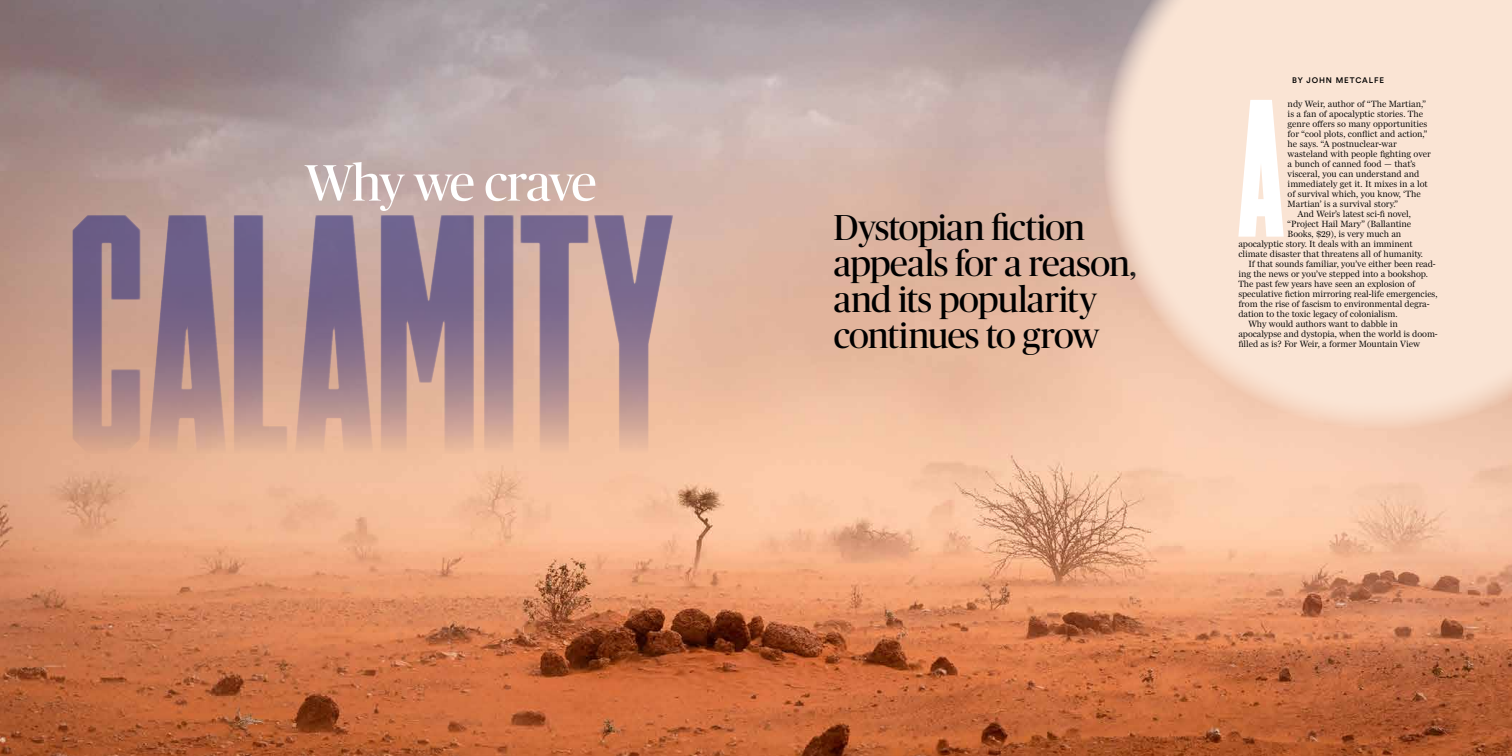
<style>
.page{position:relative;width:1512px;height:756px;background:#fff}
.page>*{position:absolute;margin:0;border:0;box-sizing:border-box;transform-origin:0 0}
.t1{font:186.7px "TIMMONSNY";color:#fff}
.t2{font:51px "Publico Banner";letter-spacing:-.03em;color:#fff}
.t3{font:36px/36px "Publico Banner";letter-spacing:-.015em;color:#000}
.t4{font:9.3px "Miller Daily One";letter-spacing:-.01em;color:#000}
.t5{font:500 8px "Circular Std";letter-spacing:.11em;color:#000}
</style>
<div class="page">
<img style="left:0;top:0;width:1512px;height:756px">
<svg style="left:73px;top:215px;width:600px;height:239px;background:#ae8e93"></svg>
<svg style="left:1104px;top:0;width:408px;height:430px;background:#f6decd"></svg>
<h2 class="t2" style="left:305px;top:148px;width:292px">Why we crave</h2>
<h3 class="t3" style="left:834px;top:207px;width:304px">Dystopian fiction appeals for a reason, and its popularity continues to grow</h3>
<p class="t5" style="left:1292px;top:76px;width:93px">BY JOHN METCALFE</p>
<h1 class="t1" style="left:1236px;top:69px;width:51px">A</h1>
<p class="t4" style="left:1288px;top:99px;width:140px">ndy Weir, author of “The Martian,”</p>
<p class="t4" style="left:1288px;top:109px;width:137px">is a fan of apocalyptic stories. The</p>
<p class="t4" style="left:1288px;top:119px;width:141px">genre offers so many opportunities</p>
<p class="t4" style="left:1288px;top:129px;width:141px">for “cool plots, conflict and action,”</p>
<p class="t4" style="left:1288px;top:139px;width:111px">he says. “A postnuclear-war</p>
<p class="t4" style="left:1288px;top:149px;width:145px">wasteland with people fighting over</p>
<p class="t4" style="left:1288px;top:159px;width:130px">a bunch of canned food — that’s</p>
<p class="t4" style="left:1288px;top:169px;width:133px">visceral, you can understand and</p>
<p class="t4" style="left:1288px;top:179px;width:142px">immediately get it. It mixes in a lot</p>
<p class="t4" style="left:1288px;top:189px;width:135px">of survival which, you know, ‘The</p>
<p class="t4" style="left:1288px;top:198px;width:112px">Martian’ is a survival story.”</p>
<p class="t4" style="left:1298px;top:208px;width:115px">And Weir’s latest sci-fi novel,</p>
<p class="t4" style="left:1288px;top:218px;width:125px">“Project Hail Mary” (Ballantine</p>
<p class="t4" style="left:1288px;top:228px;width:115px">Books, $29), is very much an</p>
<p class="t4" style="left:1238px;top:238px;width:176px">apocalyptic story. It deals with an imminent</p>
<p class="t4" style="left:1238px;top:248px;width:186px">climate disaster that threatens all of humanity.</p>
<p class="t4" style="left:1248px;top:258px;width:189px">If that sounds familiar, you’ve either been read-</p>
<p class="t4" style="left:1238px;top:269px;width:191px">ing the news or you’ve stepped into a bookshop.</p>
<p class="t4" style="left:1238px;top:279px;width:178px">The past few years have seen an explosion of</p>
<p class="t4" style="left:1238px;top:289px;width:201px">speculative fiction mirroring real-life emergencies,</p>
<p class="t4" style="left:1238px;top:299px;width:193px">from the rise of fascism to environmental degra-</p>
<p class="t4" style="left:1238px;top:309px;width:161px">dation to the toxic legacy of colonialism.</p>
<p class="t4" style="left:1248px;top:319px;width:151px">Why would authors want to dabble in</p>
<p class="t4" style="left:1238px;top:329px;width:201px">apocalypse and dystopia, when the world is doom-</p>
<p class="t4" style="left:1238px;top:339px;width:183px">filled as is? For Weir, a former Mountain View</p>
</div>
